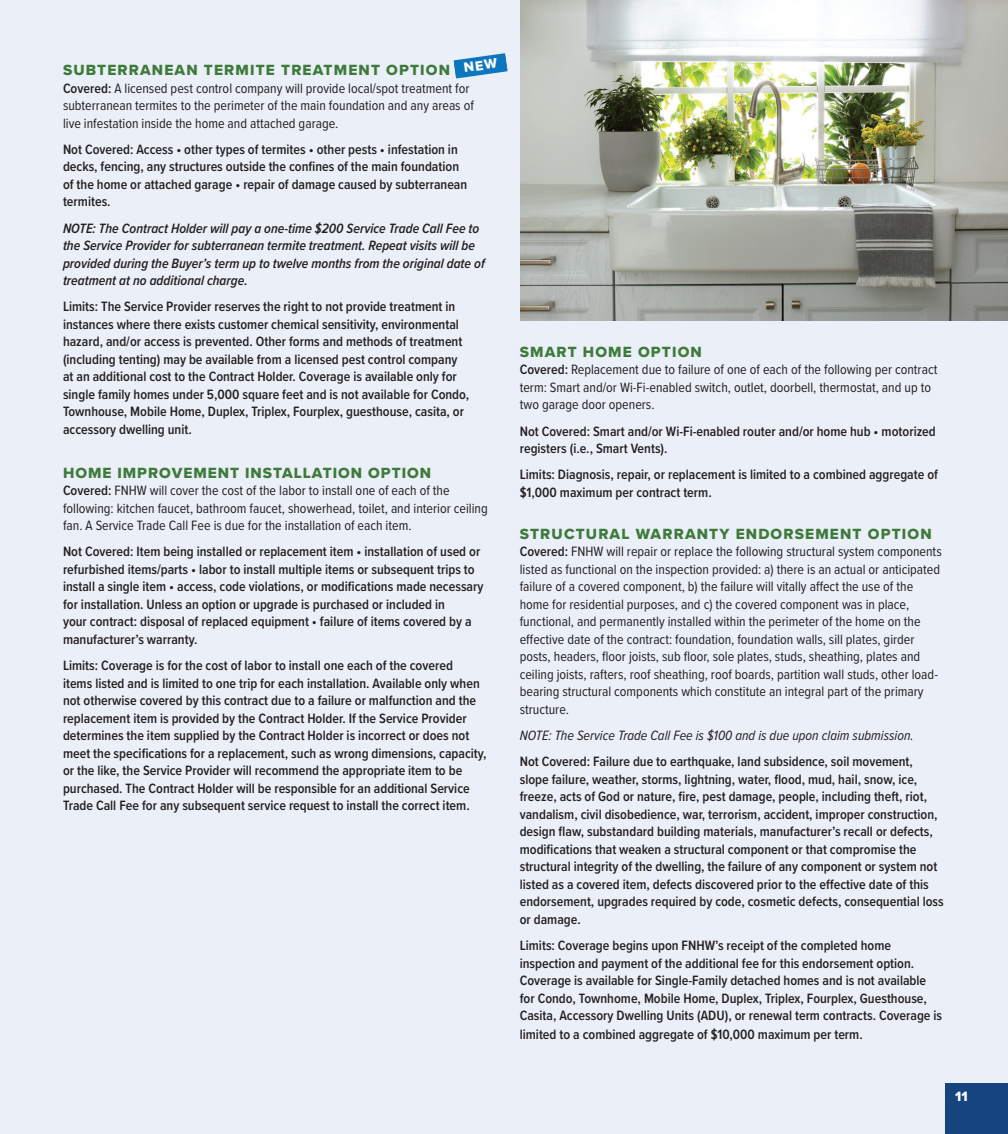
<style>
.page{position:relative;width:1008px;height:1134px;background:#eaeff8}
.page>*{position:absolute;margin:0;border:0;box-sizing:border-box;transform-origin:0 0}
.t1{font:15.4px "Proxima Nova Extrabld";letter-spacing:.075em;color:#3e7a3a}
.t2{font:600 14px/17.5px "Proxima Nova Cond";color:#231f20}
.t3{font:14px/17.5px "Proxima Nova Cond";color:#231f20}
.t4{font:italic 600 14px/17.5px "Proxima Nova Cond";color:#231f20}
.t5{font:italic 14px "Proxima Nova Cond";color:#231f20}
.t6{font:14px "Proxima Nova Extrabld";color:#fff}
.s1{font-weight:600}
</style>
<div class="page">
<div style="left:945px;top:1083px;width:63px;height:51px;background:#15447f"></div>
<img style="left:520px;top:0;width:488px;height:320px">
<svg style="left:454px;top:53px;width:54px;height:25px"></svg>
<p class="t1" style="left:63px;top:58px;width:389px">SUBTERRANEAN TERMITE TREATMENT OPTION</p>
<p class="t3" style="left:63px;top:79px;width:412px"><span class="s1">Covered:</span> A licensed pest control company will provide local/spot treatment for subterranean termites to the perimeter of the main foundation and any areas of live infestation inside the home and attached garage.</p>
<p class="t2" style="left:63px;top:140px;width:406px">Not Covered: Access • other types of termites • other pests • infestation in decks, fencing, any structures outside the confines of the main foundation of the home or attached garage • repair of damage caused by subterranean termites.</p>
<p class="t4" style="left:63px;top:219px;width:423px">NOTE: The Contract Holder will pay a one-time $200 Service Trade Call Fee to the Service Provider for subterranean termite treatment. Repeat visits will be provided during the Buyer’s term up to twelve months from the original date of treatment at no additional charge.</p>
<p class="t2" style="left:63px;top:298px;width:408px">Limits: The Service Provider reserves the right to not provide treatment in instances where there exists customer chemical sensitivity, environmental hazard, and/or access is prevented. Other forms and methods of treatment (including tenting) may be available from a licensed pest control company at an additional cost to the Contract Holder. Coverage is available only for single family homes under 5,000 square feet and is not available for Condo, Townhouse, Mobile Home, Duplex, Triplex, Fourplex, guesthouse, casita, or accessory dwelling unit.</p>
<p class="t1" style="left:63px;top:461px;width:370px">HOME IMPROVEMENT INSTALLATION OPTION</p>
<p class="t3" style="left:63px;top:481px;width:426px"><span class="s1">Covered:</span> FNHW will cover the cost of the labor to install one of each of the following: kitchen faucet, bathroom faucet, showerhead, toilet, and interior ceiling fan. A Service Trade Call Fee is due for the installation of each item.</p>
<p class="t2" style="left:63px;top:543px;width:422px">Not Covered: Item being installed or replacement item • installation of used or refurbished items/parts • labor to install multiple items or subsequent trips to install a single item • access, code violations, or modifications made necessary for installation. Unless an option or upgrade is purchased or included in<br>your contract: disposal of replaced equipment • failure of items covered by a manufacturer’s warranty.</p>
<p class="t2" style="left:63px;top:656px;width:425px">Limits: Coverage is for the cost of labor to install one each of the covered<br>items listed and is limited to one trip for each installation. Available only when not otherwise covered by this contract due to a failure or malfunction and the replacement item is provided by the Contract Holder. If the Service Provider determines the item supplied by the Contract Holder is incorrect or does not meet the specifications for a replacement, such as wrong dimensions, capacity, or the like, the Service Provider will recommend the appropriate item to be purchased. The Contract Holder will be responsible for an additional Service Trade Call Fee for any subsequent service request to install the correct item.</p>
<p class="t1" style="left:520px;top:340px;width:184px">SMART HOME OPTION</p>
<p class="t3" style="left:520px;top:360px;width:419px"><span class="s1">Covered:</span> Replacement due to failure of one of each of the following per contract term: Smart and/or Wi-Fi-enabled switch, outlet, doorbell, thermostat, and up to two garage door openers.</p>
<p class="t2" style="left:520px;top:422px;width:418px">Not Covered: Smart and/or Wi-Fi-enabled router and/or home hub • motorized registers (i.e., Smart Vents).</p>
<p class="t2" style="left:520px;top:466px;width:420px">Limits: Diagnosis, repair, or replacement is limited to a combined aggregate of $1,000 maximum per contract term.</p>
<p class="t1" style="left:520px;top:522px;width:413px">STRUCTURAL WARRANTY ENDORSEMENT OPTION</p>
<p class="t3" style="left:520px;top:542px;width:424px"><span class="s1">Covered:</span> FNHW will repair or replace the following structural system components listed as functional on the inspection provided: a) there is an actual or anticipated failure of a covered component, b) the failure will vitally affect the use of the home for residential purposes, and c) the covered component was in place, functional, and permanently installed within the perimeter of the home on the effective date of the contract: foundation, foundation walls, sill plates, girder posts, headers, floor joists, sub floor, sole plates, studs, sheathing, plates and ceiling joists, rafters, roof sheathing, roof boards, partition wall studs, other load&shy;bearing structural components which constitute an integral part of the primary structure.</p>
<p class="t5" style="left:520px;top:725px;width:396px">NOTE: The Service Trade Call Fee is $100 and is due upon claim submission.</p>
<p class="t2" style="left:520px;top:753px;width:426px">Not Covered: Failure due to earthquake, land subsidence, soil movement, slope failure, weather, storms, lightning, water, flood, mud, hail, snow, ice, freeze, acts of God or nature, fire, pest damage, people, including theft, riot, vandalism, civil disobedience, war, terrorism, accident, improper construction, design flaw, substandard building materials, manufacturer’s recall or defects, modifications that weaken a structural component or that compromise the structural integrity of the dwelling, the failure of any component or system not listed as a covered item, defects discovered prior to the effective date of this endorsement, upgrades required by code, cosmetic defects, consequential loss or damage.</p>
<p class="t2" style="left:520px;top:936px;width:424px">Limits: Coverage begins upon FNHW’s receipt of the completed home inspection and payment of the additional fee for this endorsement option.<br>Coverage is available for Single-Family detached homes and is not available for Condo, Townhome, Mobile Home, Duplex, Triplex, Fourplex, Guesthouse, Casita, Accessory Dwelling Units (ADU), or renewal term contracts. Coverage is</p>
<p class="t2" style="left:520px;top:1025px;width:345px">limited to a combined aggregate of $10,000 maximum per term.</p>
<p class="t6" style="left:955px;top:1086px;width:14px">11</p>
</div>
